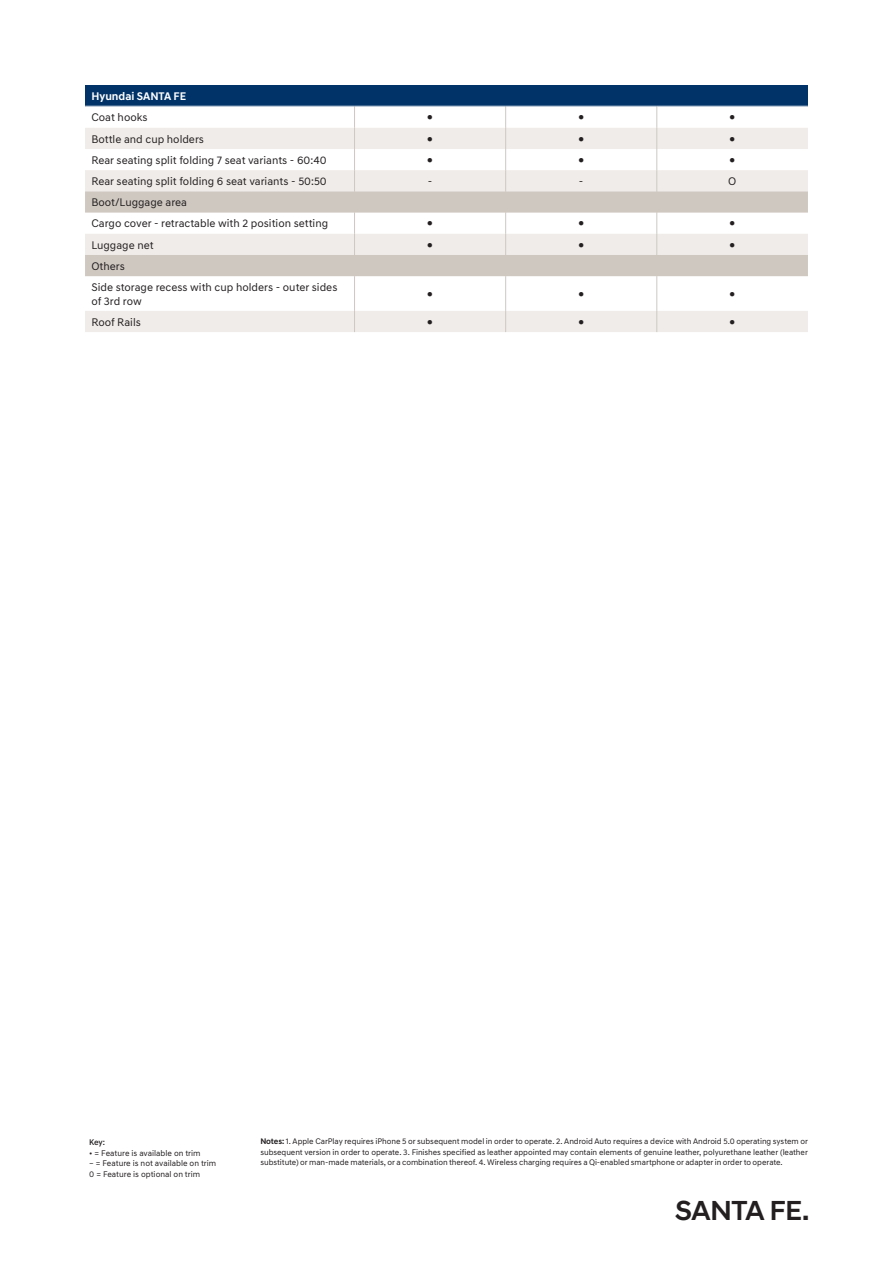
<style>
.page{position:relative;width:893px;height:1263px;background:#fff}
.page>*{position:absolute;margin:0;border:0;box-sizing:border-box;transform-origin:0 0}
.t1{font:500 28.05px "Hyundai Sans Head";letter-spacing:-.005em;color:#231f20}
.t2{font:11.25px/13.5px "Hyundai Sans Text";color:#231f20}
.t3{font:700 11.25px "Hyundai Sans Text";color:#fff}
.t4{font:8.4px "Hyundai Sans Text";color:#231f20}
.t5{font:500 8.4px "Hyundai Sans Text";color:#231f20}
.t6{font:8.25px/10.5px "Hyundai Sans Text";letter-spacing:-.005em;color:#231f20;text-align:justify}
.s1{font-weight:700}
</style>
<div class="page">
<div style="left:85px;top:85px;width:723px;height:21px;background:#013368"></div>
<svg style="left:85px;top:128px;width:723px;height:204px;fill:#efece9"></svg>
<svg style="left:85px;top:191px;width:723px;height:85px"></svg>
<svg style="left:505px;top:107px;width:1px;height:169px"></svg>
<svg style="left:656px;top:107px;width:1px;height:169px"></svg>
<hr style="left:505px;top:276px;width:1px;height:35px;background:#cfc8c1">
<hr style="left:656px;top:276px;width:1px;height:35px;background:#cfc8c1">
<svg style="left:505px;top:311px;width:1px;height:21px"></svg>
<svg style="left:656px;top:311px;width:1px;height:21px"></svg>
<svg style="left:354px;top:107px;width:1px;height:169px"></svg>
<hr style="left:354px;top:276px;width:1px;height:35px;background:#cfc8c1">
<svg style="left:354px;top:311px;width:1px;height:21px"></svg>
<p class="t3" style="left:91px;top:89px;width:96px">Hyundai SANTA FE</p>
<p class="t2" style="left:91px;top:111px;width:58px">Coat hooks</p>
<p class="t2" style="left:427px;top:111px;width:8px">●</p>
<p class="t2" style="left:578px;top:111px;width:8px">●</p>
<p class="t2" style="left:729px;top:111px;width:8px">●</p>
<p class="t2" style="left:91px;top:132px;width:114px">Bottle and cup holders</p>
<p class="t2" style="left:427px;top:132px;width:8px">●</p>
<p class="t2" style="left:578px;top:132px;width:8px">●</p>
<p class="t2" style="left:729px;top:132px;width:8px">●</p>
<p class="t2" style="left:91px;top:153px;width:237px">Rear seating split folding 7 seat variants - 60:40</p>
<p class="t2" style="left:427px;top:153px;width:8px">●</p>
<p class="t2" style="left:578px;top:153px;width:8px">●</p>
<p class="t2" style="left:729px;top:153px;width:8px">●</p>
<p class="t2" style="left:91px;top:174px;width:237px">Rear seating split folding 6 seat variants - 50:50</p>
<p class="t2" style="left:428px;top:174px;width:6px">-</p>
<p class="t2" style="left:579px;top:174px;width:6px">-</p>
<p class="t2" style="left:728px;top:174px;width:10px">O</p>
<p class="t2" style="left:91px;top:196px;width:97px">Boot/Luggage area</p>
<p class="t2" style="left:91px;top:217px;width:238px">Cargo cover - retractable with 2 position setting</p>
<p class="t2" style="left:427px;top:217px;width:8px">●</p>
<p class="t2" style="left:578px;top:217px;width:8px">●</p>
<p class="t2" style="left:729px;top:217px;width:8px">●</p>
<p class="t2" style="left:91px;top:238px;width:64px">Luggage net</p>
<p class="t2" style="left:427px;top:238px;width:8px">●</p>
<p class="t2" style="left:578px;top:238px;width:8px">●</p>
<p class="t2" style="left:729px;top:238px;width:8px">●</p>
<p class="t2" style="left:91px;top:259px;width:35px">Others</p>
<p class="t2" style="left:91px;top:280px;width:248px">Side storage recess with cup holders - outer sides of 3rd row</p>
<p class="t2" style="left:427px;top:287px;width:8px">●</p>
<p class="t2" style="left:578px;top:287px;width:8px">●</p>
<p class="t2" style="left:729px;top:287px;width:8px">●</p>
<p class="t2" style="left:91px;top:315px;width:51px">Roof Rails</p>
<p class="t2" style="left:427px;top:315px;width:8px">●</p>
<p class="t2" style="left:578px;top:315px;width:8px">●</p>
<p class="t2" style="left:729px;top:315px;width:8px">●</p>
<p class="t5" style="left:89px;top:1137px;width:17px">Key:</p>
<p class="t4" style="left:89px;top:1148px;width:113px">• = Feature is available on trim</p>
<p class="t4" style="left:89px;top:1158px;width:129px">– = Feature is not available on trim</p>
<p class="t4" style="left:89px;top:1169px;width:112px">0 = Feature is optional on trim</p>
<p class="t6" style="left:260px;top:1136px;width:549px"><span class="s1">Notes:</span> 1. Apple CarPlay requires iPhone 5 or subsequent model in order to operate. 2. Android Auto requires a device with Android 5.0 operating system or subsequent version in order to operate. 3. Finishes specified as leather appointed may contain elements of genuine leather, polyurethane leather (leather substitute) or man-made materials, or a combination thereof. 4. Wireless charging requires a Qi-enabled smartphone or adapter in order to operate.</p>
<h1 class="t1" style="left:675px;top:1194px;width:136px">SANTA FE.</h1>
</div>
